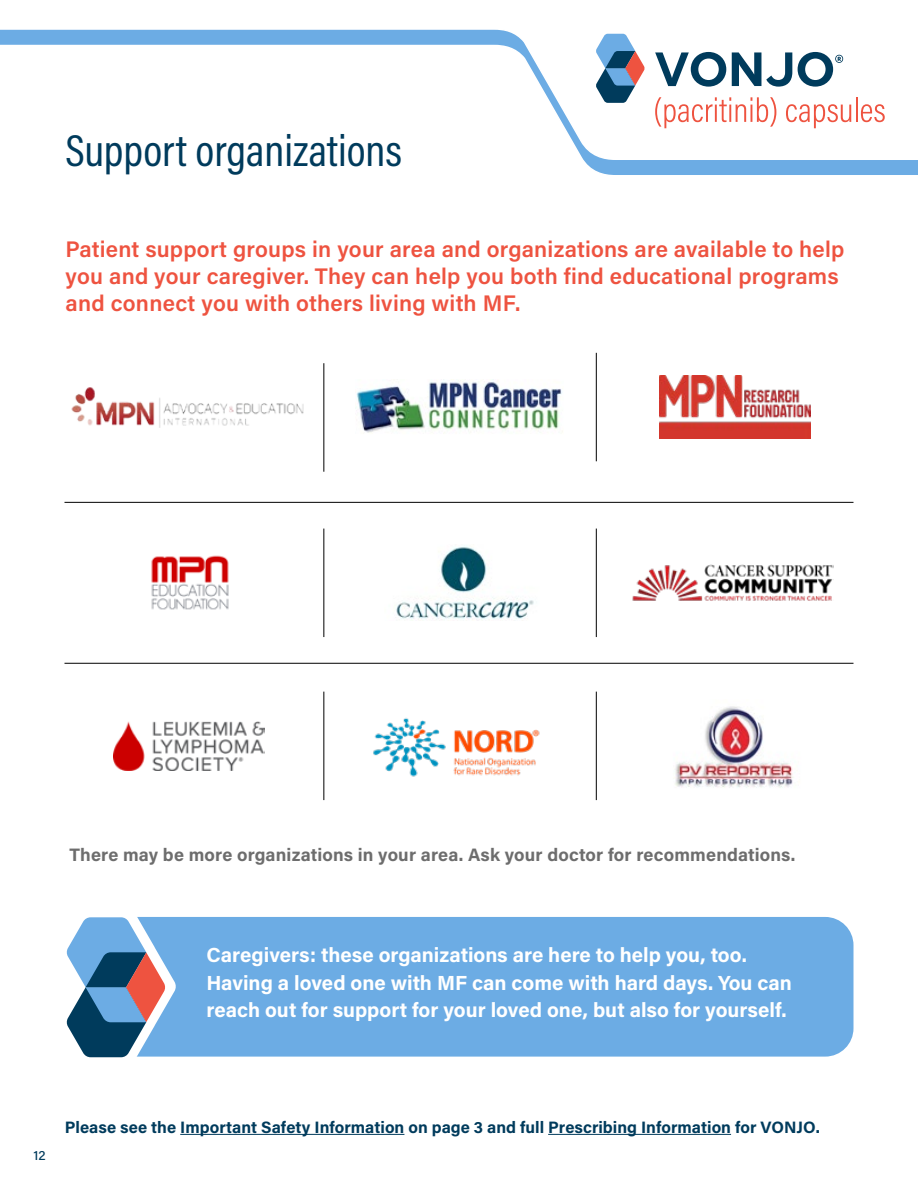
<style>
.page{position:relative;width:918px;height:1188px;background:#fff}
.page>*{position:absolute;margin:0;border:0;box-sizing:border-box;transform-origin:0 0}
.Syneos_Default_Style{font:45px "Acumin Pro Cond";color:#003b5c}
.Syneos_Default_Style-2{font:600 22.5px/27px "Acumin Pro";letter-spacing:.01em;color:#ee5340}
.Syneos_Default_Style-3{font:700 20.4px/27.2px "Acumin Pro";color:#fff}
.Syneos_Default_Style-4{font:700 18px "Acumin Pro";letter-spacing:.01em;color:#6d6d6d}
.t1{font:700 16.5px "Acumin Pro";color:#003b5c}
.t2{font:500 13.5px "Acumin Pro";color:#003b5c}
</style>
<div class="page">
<div style="left:95px;top:917px;width:759px;height:140px;background:#6cace4;border-radius:28px"></div>
<svg style="left:66px;top:917px;width:110px;height:141px"></svg>
<svg style="left:0;top:29px;width:918px;height:146px"></svg>
<img style="left:72px;top:387px;width:231px;height:40px">
<img style="left:356px;top:381px;width:207px;height:52px">
<img style="left:660px;top:376px;width:150px;height:63px">
<hr style="left:324px;top:363px;width:1px;height:109px;background:#000">
<hr style="left:596px;top:353px;width:1px;height:108px;background:#000">
<img style="left:632px;top:564px;width:201px;height:37px">
<img style="left:396px;top:545px;width:138px;height:76px">
<img style="left:151px;top:555px;width:78px;height:55px">
<hr style="left:324px;top:529px;width:1px;height:108px;background:#000">
<hr style="left:596px;top:529px;width:1px;height:108px;background:#000">
<hr style="left:64px;top:502px;width:790px;height:1px;background:#000">
<hr style="left:64px;top:663px;width:790px;height:1px;background:#000">
<hr style="left:324px;top:692px;width:1px;height:108px;background:#000">
<hr style="left:596px;top:692px;width:1px;height:108px;background:#000">
<img style="left:675px;top:706px;width:118px;height:82px">
<img style="left:114px;top:721px;width:151px;height:49px">
<hr style="left:180px;top:1134px;width:224px;height:1px;background:#003b5c">
<hr style="left:548px;top:1134px;width:183px;height:1px;background:#003b5c">
<img style="left:373px;top:718px;width:167px;height:59px">
<p class="Syneos_Default_Style" style="left:66px;top:121px;width:338px">Support organizations</p>
<p class="Syneos_Default_Style-2" style="left:66px;top:235px;width:780px">Patient support groups in your area and organizations are available to help you and your caregiver. They can help you both find educational programs and connect you with others living with MF.</p>
<p class="Syneos_Default_Style-4" style="left:69px;top:842px;width:728px">There may be more organizations in your area. Ask your doctor for recommendations.</p>
<p class="Syneos_Default_Style-3" style="left:207px;top:941px;width:587px">Caregivers: these organizations are here to help you, too.<br>Having a loved one with MF can come with hard days. You can reach out for support for your loved one, but also for yourself.</p>
<p class="t2" style="left:34px;top:1146px;width:14px">12</p>
<p class="t1" style="left:65px;top:1115px;width:756px">Please see the Important Safety Information on page 3 and full Prescribing Information for VONJO.</p>
</div>
